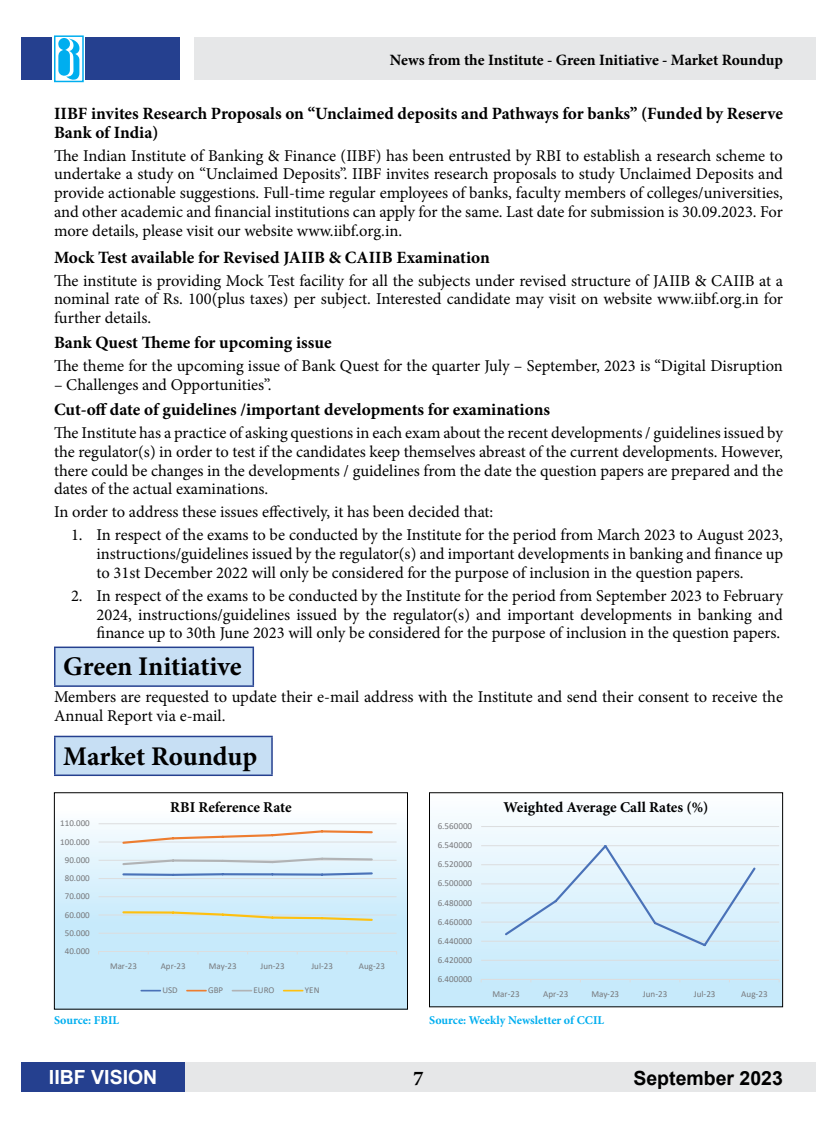
<style>
.page{position:relative;width:837px;height:1134px;background:#fff}
.page>*{position:absolute;margin:0;border:0;box-sizing:border-box;transform-origin:0 0}
.t1{font:700 27px "Minion Pro";letter-spacing:-.005em;color:#000}
.t2{font:700 21px "Minion Pro";color:#000}
.t3{font:700 19.5px "Arial";color:#000}
.t4{font:700 19.5px "Arial";color:#fff}
.t5{font:700 17.25px/18.8px "Minion Pro";color:#000}
.t6{font:16.5px/18.8px "Minion Pro";color:#000;text-align:justify}
.t7{font:700 15.75px "Minion Pro";letter-spacing:-.005em;color:#000}
.t8{font:700 15px "Minion Pro";letter-spacing:-.005em;color:#000}
.t9{font:700 12px "Minion Pro";color:#00aeef}
.t10{font:9.15px "Calibri";color:#77787b}
.t11{font:9px "Calibri";color:#77787b}
</style>
<div class="page">
<div style="left:195px;top:38px;width:621px;height:42px;background:#e6e7e8"></div>
<div style="left:21px;top:38px;width:159px;height:42px;background:#25408f"></div>
<div style="left:175px;top:1062px;width:641px;height:30px;background:#e6e7e8"></div>
<div style="left:21px;top:1062px;width:164px;height:30px;background:#25408f"></div>
<svg style="left:53px;top:38px;width:32px;height:45px"></svg>
<div style="left:54px;top:35px;width:30px;height:47px;border:2px solid #00aeef"></div>
<svg style="left:58px;top:38px;width:22px;height:43px"></svg>
<div style="left:54px;top:793px;width:353px;height:216px;background:linear-gradient(to bottom,#fafdff,#b9e4f9)"></div>
<div style="left:54px;top:792px;width:354px;height:218px;border:1px solid #000"></div>
<div style="left:55px;top:647px;width:198px;height:39px;background:#c7dff4"></div>
<hr style="left:54px;top:647px;width:200px;height:1px;background:#25408f">
<hr style="left:54px;top:648px;width:2px;height:37px;background:#25408f">
<hr style="left:253px;top:648px;width:1px;height:37px;background:#25408f">
<hr style="left:54px;top:685px;width:200px;height:2px;background:#25408f">
<div style="left:430px;top:793px;width:353px;height:214px;background:linear-gradient(to bottom,#fcfdff,#c2e8fb)"></div>
<div style="left:429px;top:792px;width:354px;height:215px;border:1px solid #000"></div>
<div style="left:55px;top:736px;width:217px;height:39px;background:#c7dff4"></div>
<hr style="left:54px;top:736px;width:219px;height:1px;background:#25408f">
<hr style="left:54px;top:737px;width:2px;height:38px;background:#25408f">
<hr style="left:271px;top:737px;width:2px;height:38px;background:#25408f">
<hr style="left:54px;top:775px;width:219px;height:1px;background:#25408f">
<hr style="left:99px;top:823px;width:298px;height:1px;background:#dcddde">
<hr style="left:99px;top:842px;width:298px;height:1px;background:#dcddde">
<hr style="left:99px;top:860px;width:298px;height:1px;background:#dcddde">
<hr style="left:99px;top:878px;width:298px;height:1px;background:#dcddde">
<hr style="left:99px;top:896px;width:298px;height:1px;background:#dcddde">
<hr style="left:99px;top:915px;width:298px;height:1px;background:#dcddde">
<hr style="left:99px;top:933px;width:298px;height:1px;background:#dcddde">
<hr style="left:99px;top:951px;width:298px;height:1px;background:#dcddde">
<svg style="left:121px;top:829px;width:253px;height:16px"></svg>
<svg style="left:121px;top:856px;width:253px;height:21px;background:#ccdfed"></svg>
<svg style="left:121px;top:910px;width:253px;height:12px;background:#d4e2cf"></svg>
<svg style="left:141px;top:990px;width:19px;height:1px"></svg>
<svg style="left:187px;top:990px;width:19px;height:1px"></svg>
<svg style="left:232px;top:990px;width:20px;height:1px"></svg>
<svg style="left:284px;top:990px;width:19px;height:1px"></svg>
<hr style="left:481px;top:826px;width:298px;height:1px;background:#dcddde">
<hr style="left:481px;top:845px;width:298px;height:1px;background:#dcddde">
<hr style="left:481px;top:864px;width:298px;height:1px;background:#dcddde">
<hr style="left:481px;top:884px;width:298px;height:1px;background:#dcddde">
<hr style="left:481px;top:903px;width:298px;height:1px;background:#dcddde">
<hr style="left:481px;top:922px;width:298px;height:1px;background:#dcddde">
<hr style="left:481px;top:941px;width:298px;height:1px;background:#dcddde">
<hr style="left:481px;top:960px;width:298px;height:1px;background:#dcddde">
<hr style="left:481px;top:979px;width:298px;height:1px;background:#dcddde">
<svg style="left:503px;top:843px;width:254px;height:105px;background:#daedf9"></svg>
<p class="t7" style="left:390px;top:49px;width:395px">News from the Institute - Green Initiative - Market Roundup</p>
<p class="t5" style="left:54px;top:104px;width:731px">IIBF invites Research Proposals on “Unclaimed deposits and Pathways for banks” (Funded by Reserve<br>Bank of India)</p>
<p class="t6" style="left:54px;top:146px;width:731px">The Indian Institute of Banking &amp; Finance (IIBF) has been entrusted by RBI to establish a research scheme to undertake a study on “Unclaimed Deposits”. IIBF invites research proposals to study Unclaimed Deposits and provide actionable suggestions. Full-time regular employees of banks, faculty members of colleges/universities, and other academic and financial institutions can apply for the same. Last date for submission is 30.09.2023. For more details, please visit our website www.iibf.org.in.</p>
<p class="t5" style="left:54px;top:248px;width:437px">Mock Test available for Revised JAIIB &amp; CAIIB Examination</p>
<p class="t6" style="left:54px;top:271px;width:731px">The institute is providing Mock Test facility for all the subjects under revised structure of JAIIB &amp; CAIIB at a nominal rate of Rs. 100(plus taxes) per subject. Interested candidate may visit on website www.iibf.org.in for further details.</p>
<p class="t5" style="left:54px;top:333px;width:279px">Bank Quest Theme for upcoming issue</p>
<p class="t6" style="left:54px;top:357px;width:730px">The theme for the upcoming issue of Bank Quest for the quarter July – September, 2023 is “Digital Disruption</p>
<p class="t6" style="left:54px;top:375px;width:219px">– Challenges and Opportunities”.</p>
<p class="t5" style="left:54px;top:400px;width:498px">Cut-off date of guidelines /important developments for examinations</p>
<p class="t6" style="left:54px;top:424px;width:731px">The Institute has a practice of asking questions in each exam about the recent developments / guidelines issued by the regulator(s) in order to test if the candidates keep themselves abreast of the current developments. However, there could be changes in the developments / guidelines from the date the question papers are prepared and the dates of the actual examinations.</p>
<p class="t6" style="left:54px;top:503px;width:441px">In order to address these issues effectively, it has been decided that:</p>
<p class="t6" style="left:97px;top:526px;width:688px;text-indent:-26px">1. In respect of the exams to be conducted by the Institute for the period from March 2023 to August 2023, instructions/guidelines issued by the regulator(s) and important developments in banking and finance up to 31st December 2022 will only be considered for the purpose of inclusion in the question papers.</p>
<p class="t6" style="left:97px;top:586px;width:688px;text-indent:-26px">2. In respect of the exams to be conducted by the Institute for the period from September 2023 to February 2024, instructions/guidelines issued by the regulator(s) and important developments in banking and finance up to 30th June 2023 will only be considered for the purpose of inclusion in the question papers.</p>
<h1 class="t1" style="left:63px;top:648px;width:180px">Green Initiative</h1>
<p class="t6" style="left:54px;top:687px;width:731px">Members are requested to update their e-mail address with the Institute and send their consent to receive the<br>Annual Report via e-mail.</p>
<h1 class="t1" style="left:63px;top:737px;width:195px">Market Roundup</h1>
<p class="t11" style="left:60px;top:817px;width:31px">110.000</p>
<p class="t11" style="left:60px;top:835px;width:31px">100.000</p>
<p class="t11" style="left:65px;top:854px;width:26px">90.000</p>
<p class="t11" style="left:65px;top:872px;width:26px">80.000</p>
<p class="t11" style="left:65px;top:890px;width:26px">70.000</p>
<p class="t11" style="left:65px;top:908px;width:26px">60.000</p>
<p class="t11" style="left:65px;top:927px;width:26px">50.000</p>
<p class="t11" style="left:65px;top:945px;width:26px">40.000</p>
<p class="t8" style="left:170px;top:796px;width:123px">RBI Reference Rate</p>
<p class="t11" style="left:110px;top:960px;width:28px">Mar-23</p>
<p class="t11" style="left:161px;top:960px;width:26px">Apr-23</p>
<p class="t11" style="left:209px;top:960px;width:29px">May-23</p>
<p class="t11" style="left:260px;top:960px;width:26px">Jun-23</p>
<p class="t11" style="left:311px;top:960px;width:23px">Jul-23</p>
<p class="t11" style="left:359px;top:960px;width:27px">Aug-23</p>
<p class="t11" style="left:162px;top:984px;width:17px">USD</p>
<p class="t11" style="left:208px;top:984px;width:17px">GBP</p>
<p class="t11" style="left:254px;top:984px;width:22px">EURO</p>
<p class="t11" style="left:305px;top:984px;width:16px">YEN</p>
<p class="t9" style="left:54px;top:1012px;width:67px">Source: FBIL</p>
<p class="t10" style="left:438px;top:820px;width:36px">6.560000</p>
<p class="t10" style="left:438px;top:839px;width:36px">6.540000</p>
<p class="t10" style="left:438px;top:858px;width:36px">6.520000</p>
<p class="t10" style="left:438px;top:877px;width:36px">6.500000</p>
<p class="t10" style="left:438px;top:896px;width:36px">6.480000</p>
<p class="t10" style="left:438px;top:915px;width:36px">6.460000</p>
<p class="t10" style="left:438px;top:934px;width:36px">6.440000</p>
<p class="t10" style="left:438px;top:953px;width:36px">6.420000</p>
<p class="t10" style="left:438px;top:973px;width:36px">6.400000</p>
<p class="t8" style="left:504px;top:796px;width:206px">Weighted Average Call Rates (%)</p>
<p class="t10" style="left:492px;top:988px;width:29px">Mar-23</p>
<p class="t10" style="left:543px;top:988px;width:27px">Apr-23</p>
<p class="t10" style="left:591px;top:988px;width:29px">May-23</p>
<p class="t10" style="left:643px;top:987px;width:26px">Jun-23</p>
<p class="t10" style="left:694px;top:988px;width:23px">Jul-23</p>
<p class="t10" style="left:741px;top:988px;width:28px">Aug-23</p>
<p class="t9" style="left:429px;top:1012px;width:177px">Source: Weekly Newsletter of CCIL</p>
<p class="t4" style="left:49px;top:1064px;width:110px">IIBF VISION</p>
<p class="t2" style="left:413px;top:1063px;width:12px">7</p>
<p class="t3" style="left:633px;top:1064px;width:151px">September 2023</p>
</div>
